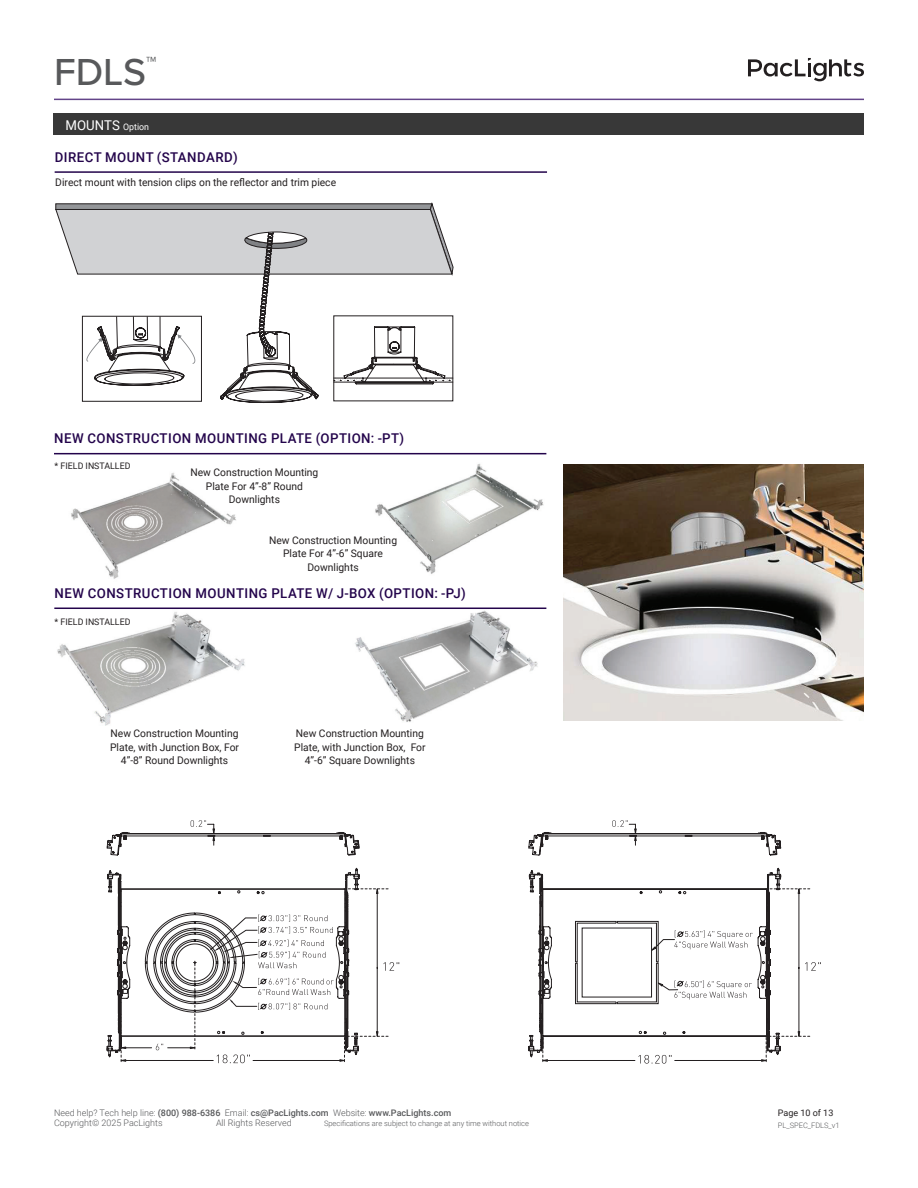
<style>
.page{position:relative;width:918px;height:1188px;background:#fff}
.page>*{position:absolute;margin:0;border:0;box-sizing:border-box;transform-origin:0 0}
.t1{font:500 39px "Proxima Nova";color:#58595b}
.Sub-Title{font:500 13.5px "Roboto";letter-spacing:.035em;color:#23044b}
.t2{font:13.5px "Roboto";color:#fff}
.Content{font:10.5px/13.5px "Roboto";color:#231f20;text-align:center}
.t3{font:300 9px/10.8px "Roboto";color:#58595b}
.Content-2{font:9px "Roboto";color:#231f20}
.t4{font:300 7.5px "Roboto";color:#58595b}
.s1{font-size:9px}
.s2{font-weight:500}
</style>
<div class="page">
<hr style="left:54px;top:99px;width:810px;height:1px;background:#634489">
<svg style="left:748px;top:58px;width:116px;height:23px"></svg>
<img style="left:55px;top:463px;width:491px;height:263px">
<div style="left:54px;top:113px;width:810px;height:22px;background:#383838"></div>
<hr style="left:54px;top:453px;width:492px;height:1px;background:#23044b">
<hr style="left:54px;top:608px;width:492px;height:1px;background:#23044b">
<img style="left:564px;top:464px;width:300px;height:257px">
<svg style="left:107px;top:820px;width:292px;height:243px"></svg>
<svg style="left:528px;top:820px;width:293px;height:244px"></svg>
<hr style="left:55px;top:171px;width:492px;height:2px;background:#23044b">
<svg style="left:55px;top:202px;width:399px;height:201px"></svg>
<h1 class="t1" style="left:54px;top:43px;width:104px">FDLS<sup>™</sup></h1>
<p class="t2" style="left:66px;top:115px;width:85px">MOUNTS <span class="s1">Option</span></p>
<p class="Sub-Title" style="left:55px;top:147px;width:184px">DIRECT MOUNT (STANDARD)</p>
<p class="Content" style="left:55px;top:175px;width:282px">Direct mount with tension clips on the reflector and trim piece</p>
<p class="Sub-Title" style="left:54px;top:429px;width:351px">NEW CONSTRUCTION MOUNTING PLATE (OPTION: -PT)</p>
<p class="Content" style="left:190px;top:465px;width:129px">New Construction Mounting<br>Plate For 4”-8” Round<br>Downlights</p>
<p class="Content-2" style="left:55px;top:460px;width:77px">* FIELD INSTALLED</p>
<p class="Content" style="left:269px;top:533px;width:129px">New Construction Mounting<br>Plate For 4”-6” Square<br>Downlights</p>
<p class="Sub-Title" style="left:55px;top:584px;width:413px">NEW CONSTRUCTION MOUNTING PLATE W/ J-BOX (OPTION: -PJ)</p>
<p class="Content-2" style="left:55px;top:615px;width:77px">* FIELD INSTALLED</p>
<p class="Content" style="left:110px;top:726px;width:130px">New Construction Mounting<br>Plate, with Junction Box, For<br>4”-8” Round Downlights</p>
<p class="Content" style="left:294px;top:726px;width:133px">New Construction Mounting<br>Plate, with Junction Box, For<br>4”-6” Square Downlights</p>
<p class="t3" style="left:54px;top:1107px;width:399px">Need help? Tech help line: <span class="s2">(800) 988-6386</span> Email: <span class="s2">cs@PacLights.com</span> Website: <span class="s2">www.PacLights.com<br></span>Copyright© 2025 PacLights</p>
<p class="t3" style="left:216px;top:1118px;width:77px">All Rights Reserved</p>
<p class="t4" style="left:324px;top:1119px;width:207px">Specifications are subject to change at any time without notice</p>
<p class="Content-2" style="left:778px;top:1106px;width:57px">Page 10 of 13</p>
<p class="t4" style="left:778px;top:1120px;width:63px">PL_SPEC_FDLS_v1</p>
</div>
